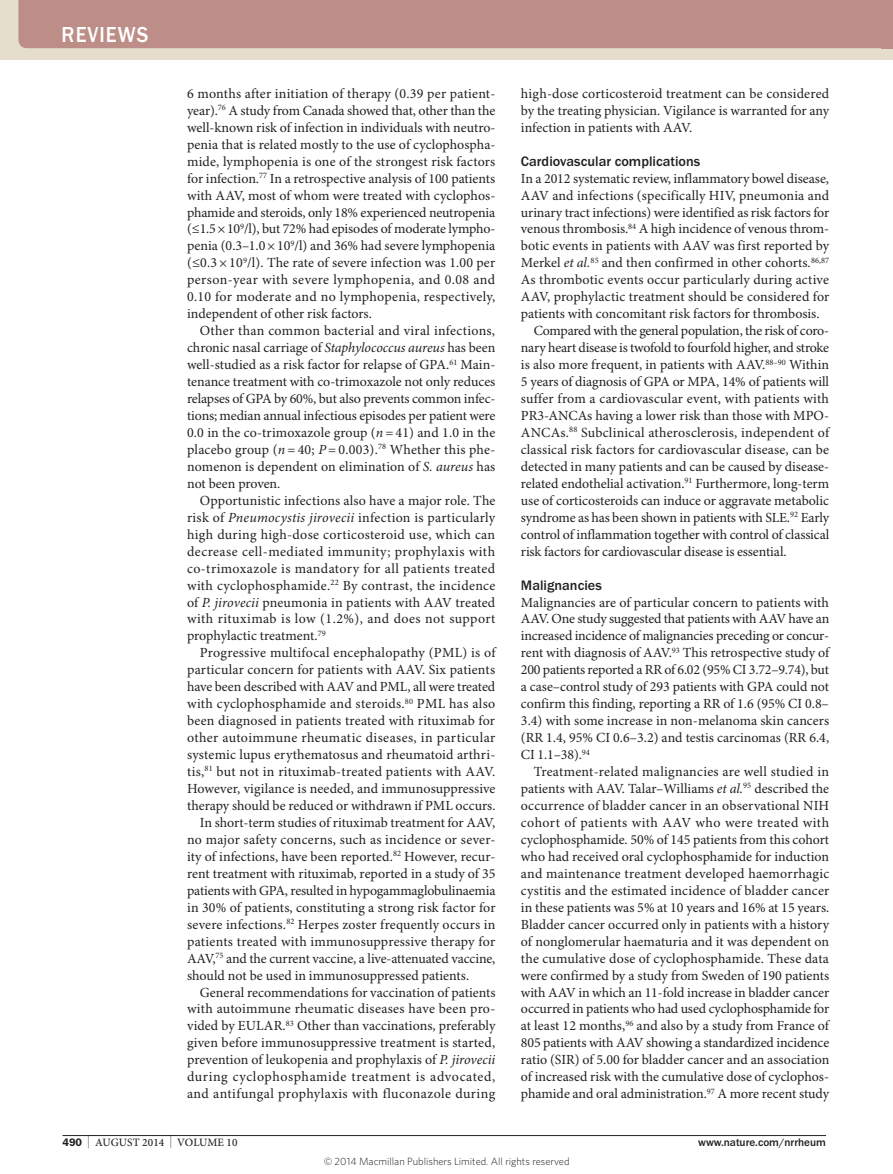
<style>
.page{position:relative;width:893px;height:1174px;background:#fff}
.page>*{position:absolute;margin:0;border:0;box-sizing:border-box;transform-origin:0 0}
.t1{font:500 22.5px "ITC Franklin Gothic Std";letter-spacing:.05em;color:#fff;scale:.9 1}
.Head_2{font:500 14.25px "ITC Franklin Gothic Std";color:#231f20}
.Body_text{font:13.95px/17px "Minion Pro";color:#231f20;text-align:justify}
.Body_first{font:13.95px/17px "Minion Pro";color:#231f20;text-align:justify}
.t2{font:500 11.25px "Minion Pro";letter-spacing:.01em;color:#231f20}
.t3{font:500 11.25px "ITC Franklin Gothic Std";color:#231f20}
.t4{font:300 10.5px "Whitney";color:#1d1d1b}
.s1{font-style:italic}
.s2{font-family:"ITC Franklin Gothic Std";font-weight:600;font-size:10.95px}
.s3{font-size:12.9px}
</style>
<div class="page">
<hr style="left:63px;top:1135px;width:763px;height:1px;background:#231f20">
<div style="left:0;top:0;width:893px;height:60px;background:#e6decd"></div>
<div style="left:18px;top:0;width:864px;height:48px;background:#bd8e88"></div>
<div style="left:882px;top:0;width:11px;height:48px;background:#bd8e88"></div>
<h1 class="t1" style="left:62px;top:22px;width:98px">REVIEWS</h1>
<p class="Body_first" style="left:187px;top:85px;width:310px;text-align:left">6 months after initiation of therapy (0.39 per patient&shy;year).<sup>76</sup> A study from Canada showed that, other than the well-known risk of infection in individuals with neutro&shy;penia that is related mostly to the use of cyclophospha&shy;mide, lymphopenia is one of the strongest risk factors for infection.<sup>77</sup> In a retrospective analysis of 100 patients with AAV, most of whom were treated with cyclophos&shy;phamide and steroids, only 18% experienced neutropenia (≤1.5×10<sup>9</sup>/l), but 72% had episodes of moderate lympho&shy;penia (0.3–1.0×10<sup>9</sup>/l) and 36% had severe lymphopenia (≤0.3× 10<sup>9</sup>/l). The rate of severe infection was 1.00 per person-year with severe lymphopenia, and 0.08 and 0.10 for moderate and no lymphopenia, respectively, independent of other risk factors.</p>
<p class="Body_text" style="left:187px;top:323px;width:310px;text-indent:13px">Other than common bacterial and viral infections, chronic nasal carriage of <span class="s1">Staphylococcus aureus</span> has been well-studied as a risk factor for relapse of GPA.<sup>61</sup> Main&shy;tenance treatment with co-trimoxazole not only reduces relapses of GPA by 60%, but also prevents common infec&shy;tions; median annual infectious episodes per patient were 0.0 in the co-trimoxazole group (<span class="s1">n</span> = 41) and 1.0 in the placebo group (<span class="s1">n</span> = 40; <span class="s1">P</span> = 0.003).<sup>78</sup> Whether this phe&shy;nomenon is dependent on elimination of <span class="s1">S. aureus</span> has not been proven.</p>
<p class="Body_text" style="left:187px;top:492px;width:310px;text-indent:13px">Opportunistic infections also have a major role. The risk of <span class="s1">Pneumocystis jirovecii</span> infection is particularly high during high-dose corticosteroid use, which can decrease cell-mediated immunity; prophylaxis with co-trimoxazole is mandatory for all patients treated with cyclophosphamide.<sup>22</sup> By contrast, the incidence of <span class="s1">P. jirovecii</span> pneumonia in patients with AAV treated with rituximab is low (1.2%), and does not support prophylactic treatment.<sup>79</sup></p>
<p class="Body_text" style="left:187px;top:645px;width:310px;text-indent:13px">Progressive multifocal encephalopathy (PML) is of particular concern for patients with AAV. Six patients have been described with AAV and PML, all were treated with cyclophosphamide and steroids.<sup>80</sup> PML has also been diagnosed in patients treated with rituximab for other autoimmune rheumatic diseases, in particular systemic lupus erythematosus and rheumatoid arthri&shy;tis,<sup>81</sup> but not in rituximab-treated patients with AAV.<br>However, vigilance is needed, and immunosuppressive therapy should be reduced or withdrawn if PML occurs.</p>
<p class="Body_text" style="left:187px;top:814px;width:310px;text-indent:13px">In short-term studies of rituximab treatment for AAV, no major safety concerns, such as incidence or sever&shy;ity of infections, have been reported.<sup>82</sup> However, recur&shy;rent treatment with rituximab, reported in a study of 35 patients with GPA, resulted in hypogammaglobulinaemia in 30% of patients, constituting a strong risk factor for severe infections.<sup>82</sup> Herpes zoster frequently occurs in patients treated with immunosuppressive therapy for AAV,<sup>75</sup> and the current vaccine, a live-attenuated vaccine, should not be used in immunosuppressed patients.</p>
<p class="Body_text" style="left:187px;top:984px;width:310px;text-indent:13px">General recommendations for vaccination of patients with autoimmune rheumatic diseases have been pro&shy;vided by EULAR.<sup>83</sup> Other than vaccinations, preferably given before immunosuppressive treatment is started, prevention of leukopenia and prophylaxis of <span class="s1">P. jirovecii </span>during cyclophosphamide treatment is advocated, and antifungal prophylaxis with fluconazole during</p>
<p class="Body_text" style="left:521px;top:85px;width:310px">high-dose corticosteroid treatment can be considered by the treating physician. Vigilance is warranted for any infection in patients with AAV.</p>
<p class="Head_2" style="left:521px;top:153px;width:181px">Cardiovascular complications</p>
<p class="Body_first" style="left:521px;top:170px;width:310px">In a 2012 systematic review, inflammatory bowel disease, AAV and infections (specifically HIV, pneumonia and urinary tract infections) were identified as risk factors for venous thrombosis.<sup>84</sup> A high incidence of venous throm&shy;botic events in patients with AAV was first reported by Merkel <span class="s1">et al.</span><sup>85</sup> and then confirmed in other cohorts.<sup>86,87<br></sup>As thrombotic events occur particularly during active AAV, prophylactic treatment should be considered for patients with concomitant risk factors for thrombosis.</p>
<p class="Body_text" style="left:521px;top:323px;width:310px;text-align:left;text-indent:13px">Compared with the general population, the risk of coro&shy;nary heart disease is twofold to fourfold higher, and stroke is also more frequent, in patients with AAV.<sup>88–90</sup> Within 5 years of diagnosis of GPA or MPA, 14% of patients will suffer from a cardiovascular event, with patients with PR3-ANCAs having a lower risk than those with MPO-ANCAs.<sup>88</sup> Subclinical atherosclerosis, independent of classical risk factors for cardiovascular disease, can be detected in many patients and can be caused by disease&shy;related endothelial activation.<sup>91</sup> Furthermore, long-term use of corticosteroids can induce or aggravate metabolic syndrome as has been shown in patients with SLE.<sup>92</sup> Early control of inflammation together with control of classical risk factors for cardiovascular disease is essential.</p>
<p class="Head_2" style="left:521px;top:577px;width:82px">Malignancies</p>
<p class="Body_first" style="left:521px;top:594px;width:310px">Malignancies are of particular concern to patients with AAV. One study suggested that patients with AAV have an increased incidence of malignancies preceding or concur&shy;rent with diagnosis of AAV.<sup>93</sup> This retrospective study of 200 patients reported a RR of 6.02 (95% CI 3.72–9.74), but a case–control study of 293 patients with GPA could not confirm this finding, reporting a RR of 1.6 (95% CI 0.8– 3.4) with some increase in non--melanoma skin cancers (RR 1.4, 95% CI 0.6–3.2) and testis carcinomas (RR 6.4, CI 1.1–38).<sup>94</sup></p>
<p class="Body_text" style="left:521px;top:763px;width:310px;text-indent:13px">Treatment-related malignancies are well studied in patients with AAV. Talar–Williams <span class="s1">et al.</span><sup>95</sup> described the occurrence of bladder cancer in an observational NIH cohort of patients with AAV who were treated with cyclophosphamide. 50% of 145 patients from this cohort who had received oral cyclophosphamide for induction and maintenance treatment developed haemorrhagic cystitis and the estimated incidence of bladder cancer in these patients was 5% at 10 years and 16% at 15 years.<br>Bladder cancer occurred only in patients with a history of nonglomerular haematuria and it was dependent on the cumulative dose of cyclophosphamide. These data were confirmed by a study from Sweden of 190 patients with AAV in which an 11‑fold increase in bladder cancer occurred in patients who had used cyclophosphamide for at least 12 months,<sup>96</sup> and also by a study from France of 805 patients with AAV showing a standardized incidence ratio (SIR) of 5.00 for bladder cancer and an association of increased risk with the cumulative dose of cyclophos&shy;phamide and oral administration.<sup>97</sup> A more recent study</p>
<p class="t2" style="left:63px;top:1136px;width:177px"><span class="s2">490</span> <span class="s3">|</span> AUGUST 2014 <span class="s3">|</span> VOLUME 10</p>
<p class="t3" style="left:698px;top:1136px;width:129px">www.nature.com/nrrheum</p>
<p class="t4" style="left:324px;top:1154px;width:247px">© 2014 Macmillan Publishers Limited. All rights reserved</p>
</div>
